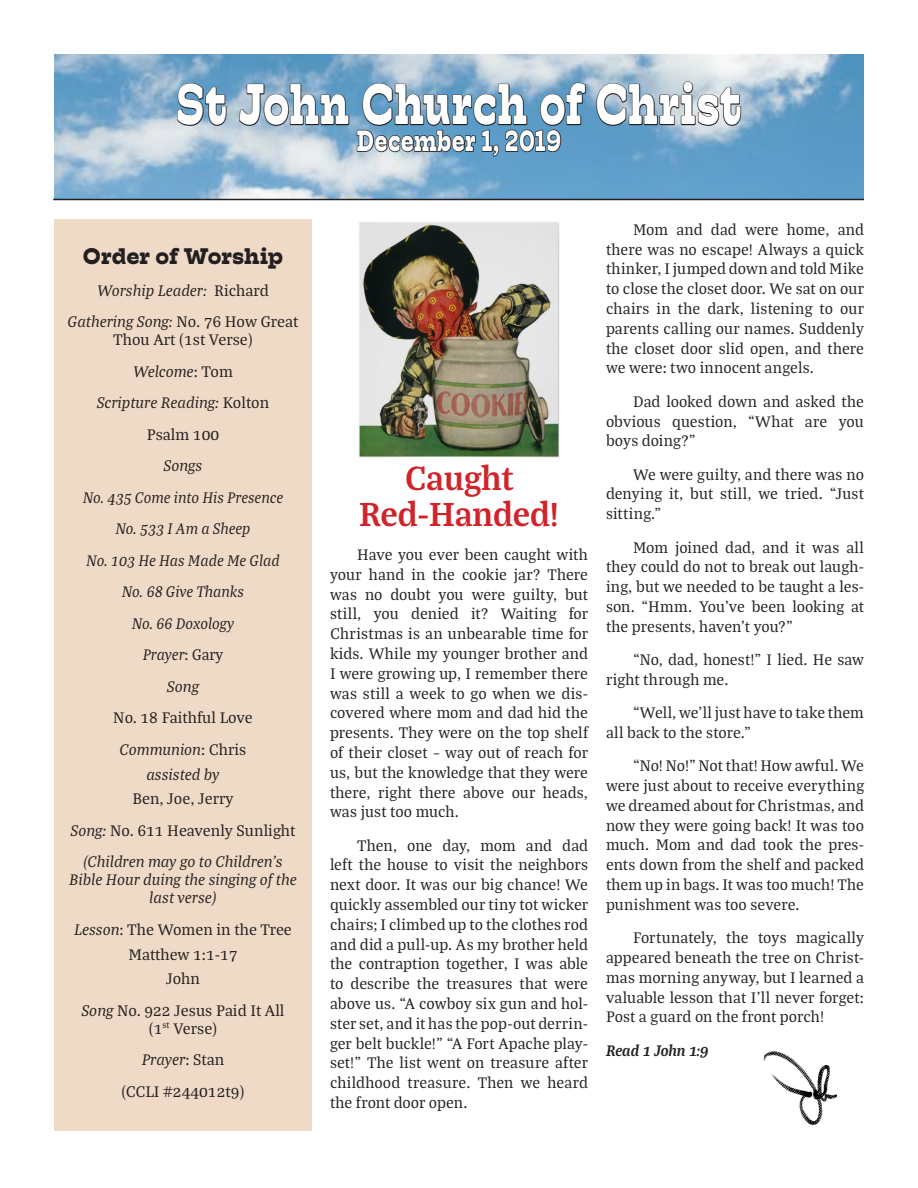
<style>
.page{position:relative;width:918px;height:1188px;background:#fff}
.page>*{position:absolute;margin:0;border:0;box-sizing:border-box;transform-origin:0 0}
.t1{font:700 57px "Hatch";letter-spacing:.015em;color:#fff;scale:.76 1}
._2-No_First{font:700 36px/36px "Bagatela";color:#d1232a;text-align:center}
.t2{font:700 29.25px "Hatch";letter-spacing:.02em;color:#fff;scale:.76 1}
.Order_of_Worship{font:700 22.5px "Hatch";color:#231f20}
._2-Body{font:16.5px/19.8px "Bagatela";color:#231f20;text-align:justify}
.t3{font:italic 16.5px/18px "Bagatela";color:#231f20;text-align:center}
.t4{font:italic 16.5px "Bagatela";color:#231f20;scale:.96 1}
._2-No_First-2{font:italic 700 16.5px "Bagatela";letter-spacing:-.005em;color:#231f20}
.s1{font-style:normal}
.s2{font-style:italic}
</style>
<div class="page">
<img style="left:54px;top:54px;width:810px;height:145px">
<hr style="left:53px;top:199px;width:811px;height:1px;background:#231f20">
<div style="left:54px;top:219px;width:258px;height:912px;background:#eedac6"></div>
<svg style="left:176px;top:82px;width:51px;height:45px;background:#658ba7"></svg>
<svg style="left:238px;top:79px;width:112px;height:72px;background:#8ba7bd"></svg>
<svg style="left:595px;top:80px;width:147px;height:47px;background:#95a7b5"></svg>
<svg style="left:356px;top:82px;width:231px;height:83px;background:#618cab"></svg>
<img style="left:763px;top:1051px;width:73px;height:74px">
<img style="left:358px;top:222px;width:202px;height:236px">
<p class="t1" style="left:176px;top:66px;width:746px">St John Church of Christ</p>
<p class="t2" style="left:357px;top:121px;width:271px">December 1, 2019</p>
<p class="Order_of_Worship" style="left:83px;top:241px;width:202px">Order of Worship</p>
<p class="t3" style="left:97px;top:280px;width:173px">Worship Leader: <span class="s1">Richard</span></p>
<p class="_2-Body" style="left:68px;top:312px;width:232px;line-height:18px;text-align:center"><span class="s2">Gathering Song:</span> No. 76 How Great<br>Thou Art (1st Verse)</p>
<p class="t3" style="left:133px;top:361px;width:101px">Welcome<span class="s1">: Tom</span></p>
<p class="t3" style="left:97px;top:393px;width:174px">Scripture Reading: <span class="s1">Kolton</span></p>
<p class="_2-Body" style="left:147px;top:424px;width:74px">Psalm 100</p>
<p class="t3" style="left:164px;top:456px;width:40px">Songs</p>
<p class="t4" style="left:83px;top:487px;width:210px">No. 435 Come into His Presence</p>
<p class="t4" style="left:115px;top:518px;width:142px">No. 533 I Am a Sheep</p>
<p class="t4" style="left:86px;top:550px;width:203px">No. 103 He Has Made Me Glad</p>
<p class="t4" style="left:122px;top:581px;width:129px">No. 68 Give Thanks</p>
<p class="t4" style="left:132px;top:613px;width:108px">No. 66 Doxology</p>
<p class="t4" style="left:143px;top:644px;width:86px">Prayer<span class="s1">: Gary</span></p>
<p class="t3" style="left:167px;top:676px;width:34px">Song</p>
<p class="_2-Body" style="left:113px;top:707px;width:141px">No. 18 Faithful Love</p>
<p class="t3" style="left:120px;top:739px;width:128px">Communion<span class="s1">: Chris</span></p>
<p class="t3" style="left:146px;top:764px;width:75px">assisted by</p>
<p class="_2-Body" style="left:133px;top:788px;width:102px">Ben, Joe, Jerry</p>
<p class="_2-Body" style="left:71px;top:820px;width:226px"><span class="s2">Song:</span> No. 611 Heavenly Sunlight</p>
<p class="t3" style="left:69px;top:852px;width:229px">(Children may go to Children’s<br>Bible Hour duing the singing of the last verse)</p>
<p class="_2-Body" style="left:74px;top:919px;width:219px"><span class="s2">Lesson</span>: The Women in the Tree</p>
<p class="_2-Body" style="left:128px;top:944px;width:111px">Matthew 1:1-17</p>
<p class="_2-Body" style="left:166px;top:968px;width:35px">John</p>
<p class="_2-Body" style="left:81px;top:1001px;width:205px;line-height:18px;text-align:center"><span class="s2">Song</span> No. 922 Jesus Paid It All (1<sup>st</sup> Verse)</p>
<p class="t3" style="left:142px;top:1050px;width:84px">Prayer<span class="s1">: Stan</span></p>
<p class="_2-Body" style="left:122px;top:1081px;width:124px">(CCLI #244012t9)</p>
<p class="_2-No_First" style="left:359px;top:459px;width:201px">Caught<br>Red-Handed!</p>
<p class="_2-Body" style="left:330px;top:544px;width:260px;text-indent:27px">Have you ever been caught with your hand in the cookie jar? There was no doubt you were guilty, but still, you denied it? Waiting for Christmas is an unbearable time for kids. While my younger brother and I were growing up, I remember there was still a week to go when we dis&shy;covered where mom and dad hid the presents. They were on the top shelf of their closet – way out of reach for us, but the knowledge that they were there, right there above our heads, was just too much.</p>
<p class="_2-Body" style="left:330px;top:835px;width:260px;text-indent:27px">Then, one day, mom and dad left the house to visit the neighbors next door. It was our big chance! We quickly assembled our tiny tot wicker chairs; I climbed up to the clothes rod and did a pull-up. As my brother held the contraption together, I was able to describe the treasures that were above us. “A cowboy six gun and hol&shy;ster set, and it has the pop-out derrin&shy;ger belt buckle!” “A Fort Apache play&shy;set!” The list went on treasure after childhood treasure. Then we heard the front door open.</p>
<p class="_2-Body" style="left:606px;top:219px;width:260px;text-indent:27px">Mom and dad were home, and there was no escape! Always a quick thinker, I jumped down and told Mike to close the closet door. We sat on our chairs in the dark, listening to our parents calling our names. Suddenly the closet door slid open, and there we were: two innocent angels.</p>
<p class="_2-Body" style="left:606px;top:391px;width:260px;text-indent:27px">Dad looked down and asked the obvious question, “What are you boys doing?”</p>
<p class="_2-Body" style="left:606px;top:464px;width:260px;text-indent:27px">We were guilty, and there was no denying it, but still, we tried. “Just sitting.”</p>
<p class="_2-Body" style="left:606px;top:536px;width:260px;text-indent:27px">Mom joined dad, and it was all they could do not to break out laugh&shy;ing, but we needed to be taught a les&shy;son. “Hmm. You’ve been looking at the presents, haven’t you?”</p>
<p class="_2-Body" style="left:606px;top:649px;width:260px;text-indent:27px">“No, dad, honest!” I lied. He saw right through me.</p>
<p class="_2-Body" style="left:606px;top:702px;width:259px;text-indent:27px">“Well, we’ll just have to take them all back to the store.”</p>
<p class="_2-Body" style="left:606px;top:755px;width:260px;text-indent:27px">“No! No!” Not that! How awful. We were just about to receive everything we dreamed about for Christmas, and now they were going back! It was too much. Mom and dad took the pres&shy;ents down from the shelf and packed them up in bags. It was too much! The punishment was too severe.</p>
<p class="_2-Body" style="left:606px;top:927px;width:260px;text-indent:27px">Fortunately, the toys magically appeared beneath the tree on Christ&shy;mas morning anyway, but I learned a valuable lesson that I’ll never forget:<br>Post a guard on the front porch!</p>
<p class="_2-No_First-2" style="left:606px;top:1039px;width:104px">Read 1 John 1:9</p>
</div>
